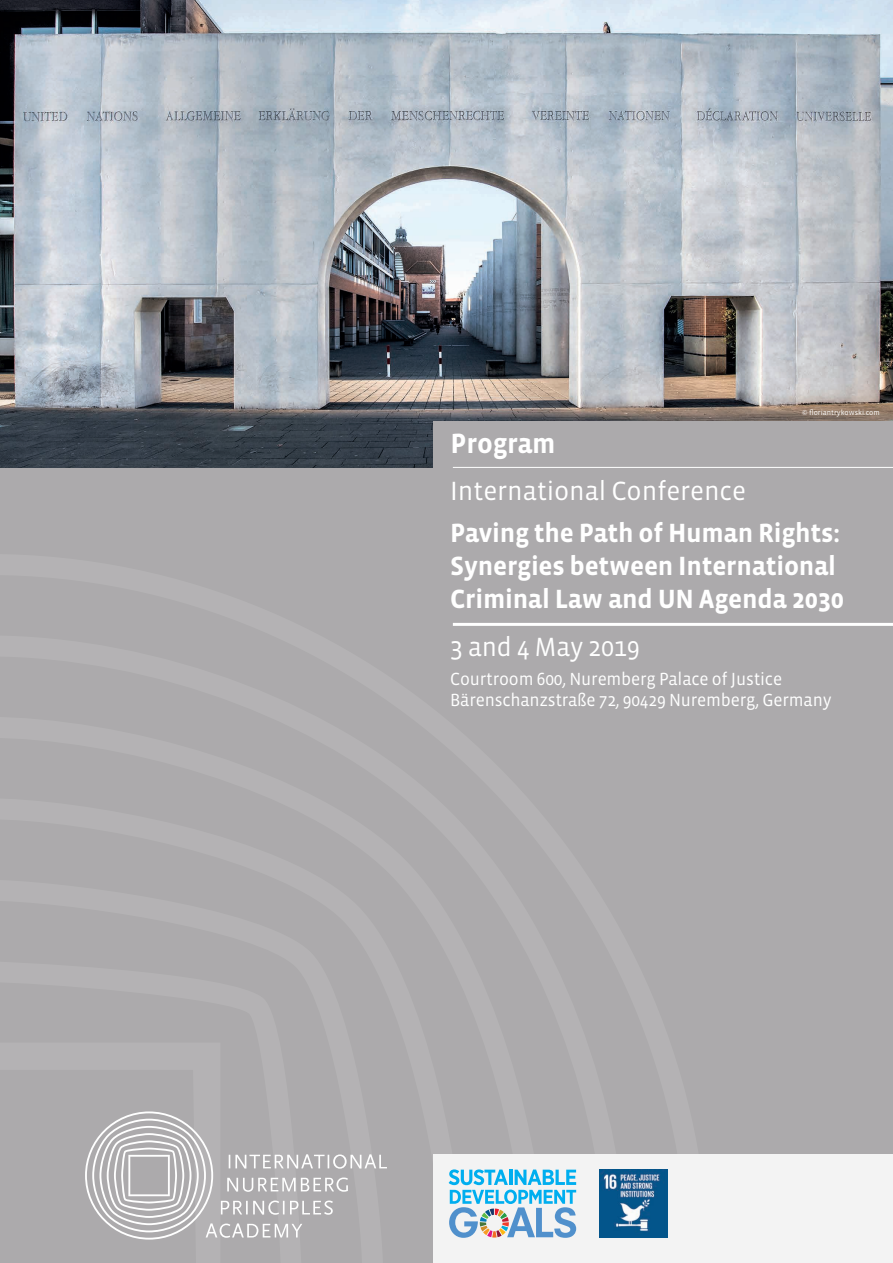
<style>
.page{position:relative;width:893px;height:1263px;background:#acaaac}
.page>*{position:absolute;margin:0;border:0;box-sizing:border-box;transform-origin:0 0}
.t1{font:700 28.5px "Vista Sans OT";letter-spacing:-.01em;color:#fff}
.t2{font:700 27px/33px "Vista Sans OT";letter-spacing:-.01em;color:#fff}
.t3{font:27px "Vista Sans OT";letter-spacing:-.005em;color:#fff}
.t4{font:18px/21px "Vista Sans OT";letter-spacing:-.01em;color:#fff}
.t5{font:7.5px "Vista Sans OT";color:#fff}
</style>
<div class="page">
<div style="left:434px;top:1154px;width:459px;height:109px;background:#f3f3f3"></div>
<img style="left:0;top:0;width:893px;height:468px">
<div style="left:434px;top:421px;width:459px;height:51px;background:#acaaac"></div>
<hr style="left:453px;top:467px;width:440px;height:1px;background:#fff">
<hr style="left:453px;top:623px;width:440px;height:3px;background:#fff">
<svg style="left:85px;top:1111px;width:302px;height:128px"></svg>
<img style="left:600px;top:1169px;width:68px;height:68px">
<svg style="left:449px;top:1169px;width:127px;height:69px"></svg>
<p class="t1" style="left:450px;top:428px;width:106px">Program</p>
<p class="t5" style="left:802px;top:408px;width:79px">© floriantrykowski.com</p>
<p class="t3" style="left:450px;top:477px;width:297px">International Conference</p>
<p class="t2" style="left:450px;top:517px;width:395px">Paving the Path of Human Rights:<br>Synergies between International<br>Criminal Law and UN Agenda 2030</p>
<p class="t3" style="left:450px;top:633px;width:191px">3 and 4 May 2019</p>
<p class="t4" style="left:450px;top:669px;width:383px">Courtroom 600, Nuremberg Palace of Justice<br>Bärenschanzstraße 72, 90429 Nuremberg, Germany</p>
</div>
